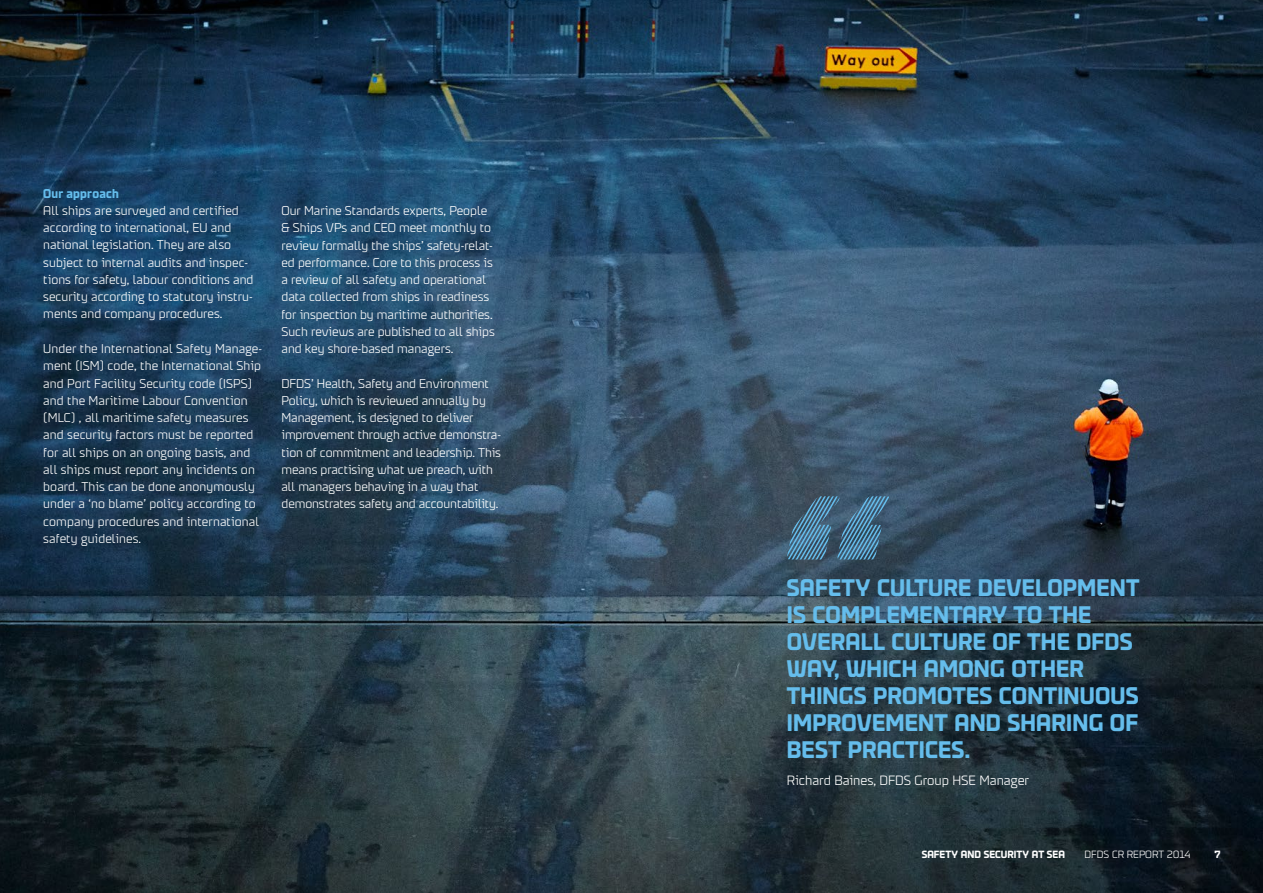
<style>
.page{position:relative;width:1263px;height:893px;background:#fff}
.page>*{position:absolute;margin:0;border:0;box-sizing:border-box;transform-origin:0 0}
.t1{font:700 24px/27px "DFDS";letter-spacing:.01em;color:#65bdec}
.t2{font:300 13.5px "DFDS";color:#fff}
.t3{font:300 12.75px/17.2px "DFDS";color:#fff}
.t4{font:700 12.75px "DFDS";letter-spacing:.015em;color:#65bdec}
.t5{font:700 10.5px "DFDS";letter-spacing:.005em;color:#fff}
.t6{font:300 10.5px "DFDS";letter-spacing:.005em;color:#fff}
</style>
<div class="page">
<img style="left:0;top:0;width:1263px;height:893px">
<svg style="left:786px;top:496px;width:104px;height:63px;background:#466d87"></svg>
<p class="t4" style="left:43px;top:186px;width:77px">OUR APPROACH</p>
<p class="t3" style="left:43px;top:202px;width:212px">All ships are surveyed and certified according to international, EU and national legislation. They are also subject to internal audits and inspec&shy;tions for safety, labour conditions and security according to statutory instru&shy;ments and company procedures.</p>
<p class="t3" style="left:43px;top:340px;width:220px">Under the International Safety Manage&shy;ment (ISM) code, the International Ship and Port Facility Security code (ISPS) and the Maritime Labour Convention (MLC) , all maritime safety measures and security factors must be reported for all ships on an ongoing basis, and all ships must report any incidents on board. This can be done anonymously under a ‘no blame’ policy according to company procedures and international safety guidelines.</p>
<p class="t3" style="left:281px;top:202px;width:215px">Our Marine Standards experts, People &amp; Ships VPs and CEO meet monthly to review formally the ships’ safety-relat&shy;ed performance. Core to this process is a review of all safety and operational data collected from ships in readiness for inspection by maritime authorities.<br>Such reviews are published to all ships and key shore-based managers.</p>
<p class="t3" style="left:281px;top:374px;width:221px">DFDS’ Health, Safety and Environment Policy, which is reviewed annually by Management, is designed to deliver improvement through active demonstra&shy;tion of commitment and leadership. This means practising what we preach, with all managers behaving in a way that demonstrates safety and accountability.</p>
<h1 class="t1" style="left:787px;top:574px;width:346px">SAFETY CULTURE DEVELOPMENT<br>IS COMPLEMENTARY TO THE<br>OVERALL CULTURE OF THE DFDS<br>WAY, WHICH AMONG OTHER<br>THINGS PRO</h1>
<h1 class="t1" style="left:918px;top:682px;width:34px">MOTES</h1>
<h1 class="t1" style="left:999px;top:682px;width:29px">CONT</h1>
<h1 class="t1" style="left:1057px;top:682px;width:82px">INUOUS</h1>
<h1 class="t1" style="left:787px;top:709px;width:41px">IMPRO</h1>
<h1 class="t1" style="left:857px;top:709px;width:63px">VEMENT</h1>
<h1 class="t1" style="left:954px;top:709px;width:185px">AND SHARING OF</h1>
<h1 class="t1" style="left:787px;top:736px;width:29px">BEST</h1>
<h1 class="t1" style="left:848px;top:736px;width:124px">PRACTICES.</h1>
<p class="t2" style="left:787px;top:772px;width:244px">Richard Baines, DFDS Group HSE Manager</p>
<p class="t5" style="left:922px;top:849px;width:144px">SAFETY AND SECURITY AT SEA</p>
<p class="t6" style="left:1084px;top:849px;width:108px">DFDS CR REPORT 2014</p>
<p class="t5" style="left:1214px;top:849px;width:8px">7</p>
</div>
